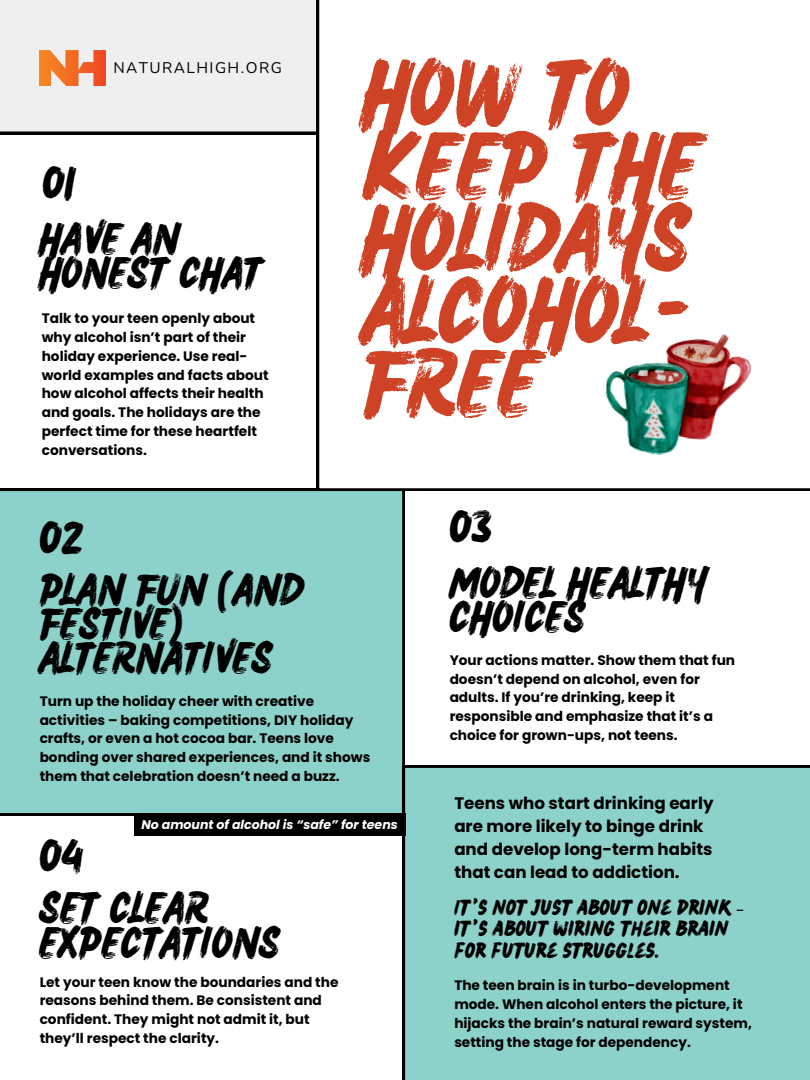
<style>
.page{position:relative;width:810px;height:1080px;background:#fff}
.page>*{position:absolute;margin:0;border:0;box-sizing:border-box;transform-origin:0 0}
.t1{font:70px/72.5px "Salted Bay";color:#ce4226}
.t2{font:35.56px "Salted Bay";color:#000}
.t3{font:32.81px/34.1px "Salted Bay";color:#000}
.t4{font:700 16.69px/23px "Poppins";color:#000}
.t5{font:15.5px/21.1px "Salted Bay";color:#000}
.t6{font:15.38px "Nunito";letter-spacing:.095em;color:#000}
.t7{font:700 13.69px/18.8px "Poppins";color:#000}
.t8{font:italic 700 12.56px "Poppins";color:#fff}
.s1{font-family:"Noto Sans Gurmukhi"}
</style>
<div class="page">
<div style="left:0;top:0;width:316px;height:134px;background:#efefef"></div>
<div style="left:0;top:488px;width:405px;height:328px;background:#8cd2cb"></div>
<svg style="left:316px;top:0;width:494px;height:491px"></svg>
<div style="left:402px;top:765px;width:408px;height:315px;background:#8cd2cb"></div>
<img style="left:40px;top:50px;width:66px;height:35px">
<img style="left:601px;top:326px;width:153px;height:135px">
<div style="left:134px;top:814px;width:271px;height:22px;background:#000"></div>
<h2 class="t2" style="left:43px;top:167px;width:35px">01</h2>
<p class="t6" style="left:113px;top:57px;width:170px">NATURALHIGH.ORG</p>
<h3 class="t3" style="left:40px;top:225px;width:225px">HAVE AN<br>HONEST CHAT</h3>
<p class="t7" style="left:42px;top:309px;width:228px">Talk to your teen openly about why alcohol isn’t part of their holiday experience. Use real&shy;world examples and facts about how alcohol affects their health and goals. The holidays are the perfect time for these heartfelt conversations.</p>
<h1 class="t1" style="left:363px;top:65px;width:339px">HOW TO<br>KEEP THE<br>HOLIDAYS<br>ALCOHOL-<br>FREE</h1>
<h2 class="t2" style="left:40px;top:522px;width:45px">02</h2>
<h2 class="t2" style="left:450px;top:511px;width:44px">03</h2>
<h3 class="t3" style="left:40px;top:577px;width:265px;line-height:33.9px">PLAN FUN (AND<br>FESTIVE)<br>ALTERNATIVES</h3>
<p class="t7" style="left:40px;top:692px;width:332px">Turn up the holiday cheer with creative activities – baking competitions, DIY holiday crafts, or even a hot cocoa bar. Teens love bonding over shared experiences, and it shows them that celebration doesn’t need a buzz.</p>
<h3 class="t3" style="left:450px;top:570px;width:259px">MODEL HEALTHY<br>CHOICES</h3>
<p class="t7" style="left:450px;top:651px;width:287px">Your actions matter. Show them that fun doesn’t depend on alcohol, even for adults. If you’re drinking, keep it responsible and emphasize that it’s a choice for grown-ups, not teens.</p>
<p class="t4" style="left:454px;top:792px;width:261px">Teens who start drinking early are more likely to binge drink and develop long-term habits that can lead to addiction.</p>
<p class="t5" style="left:454px;top:899px;width:291px">IT’S NOT JUST ABOUT ONE DRINK <span class="s1">–<br></span>IT’S ABOUT WIRING THEIR BRAIN<br>FOR FUTURE STRUGGLES .</p>
<p class="t8" style="left:141px;top:818px;width:258px">No amount of alcohol is “safe” for teens</p>
<h2 class="t2" style="left:40px;top:840px;width:45px">04</h2>
<h3 class="t3" style="left:40px;top:895px;width:243px">SET CLEAR<br>EXPECTATIONS</h3>
<p class="t7" style="left:40px;top:972px;width:300px">Let your teen know the boundaries and the reasons behind them. Be consistent and confident. They might not admit it, but they’ll respect the clarity.</p>
<p class="t7" style="left:454px;top:976px;width:299px">The teen brain is in turbo-development mode. When alcohol enters the picture, it hijacks the brain’s natural reward system, setting the stage for dependency.</p>
</div>
